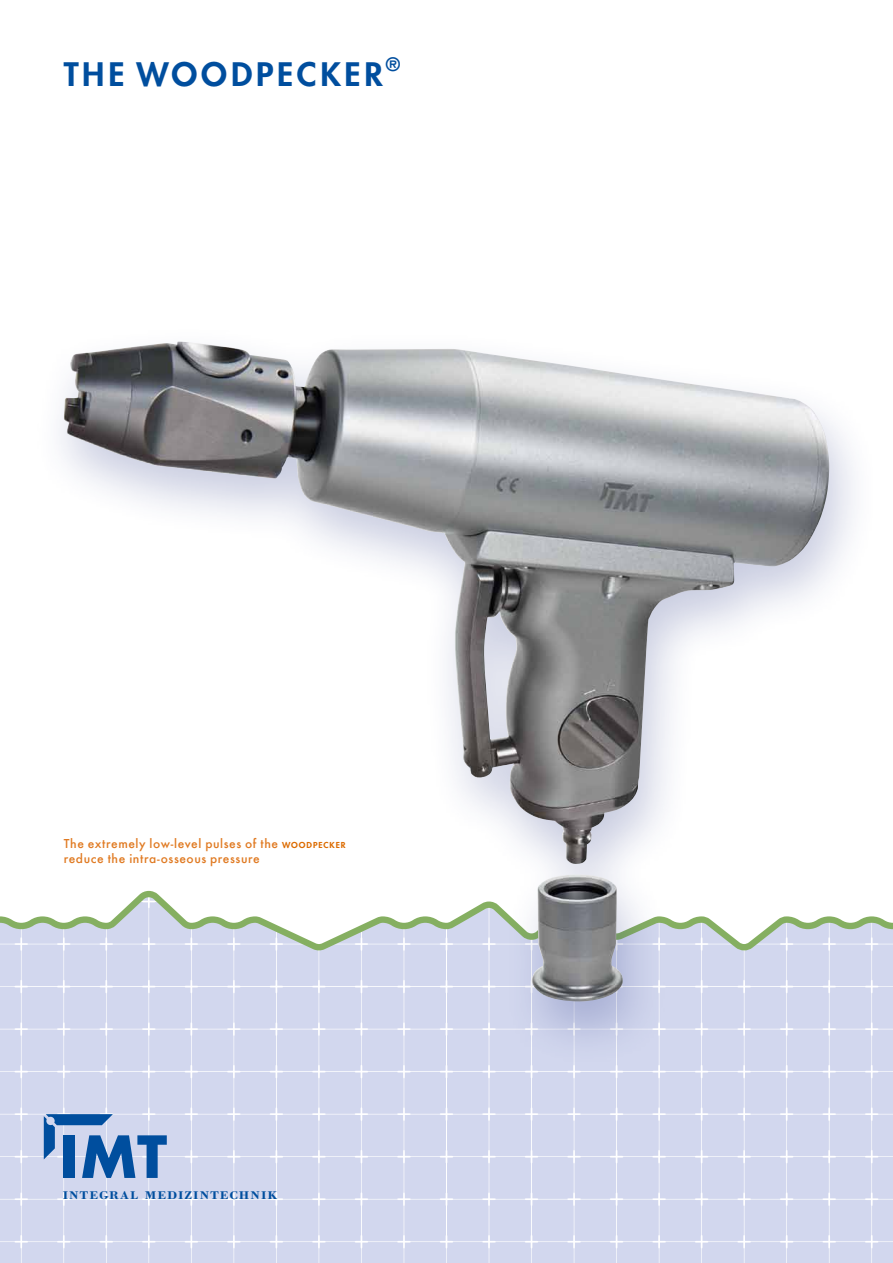
<style>
.page{position:relative;width:893px;height:1263px;background:#fff}
.page>*{position:absolute;margin:0;border:0;box-sizing:border-box;transform-origin:0 0}
.t1{font:800 31.5px "Futura";letter-spacing:.115em;color:#004e9e;scale:1.05 1}
.t2{font:800 18px "Futura";color:#004e9e}
.t3{font:500 17.4px "Bodoni Bert Exp BQ";letter-spacing:.06em;color:#004e9e}
.t4{font:500 12px/15px "Futura";letter-spacing:.045em;color:#e07a22}
.s1{font-weight:800;font-size:7.95px;color:#dc6b00}
</style>
<div class="page">
<div style="left:0;top:955px;width:893px;height:308px;background:#d2d7ee"></div>
<svg style="left:0;top:916px;width:893px;height:39px;background:#cbd6d8"></svg>
<div style="left:31px;top:324px;width:849px;height:743px;background:#253483;opacity:.25"></div>
<img style="left:64px;top:341px;width:605px;height:523px">
<svg style="left:44px;top:1114px;width:123px;height:64px;background:#7499ca"></svg>
<h1 class="t1" style="left:64px;top:53px;width:305px">THE WOODPECKER</h1>
<h2 class="t2" style="left:386px;top:52px;width:16px">®</h2>
<p class="t4" style="left:64px;top:836px;width:283px">The extremely low-level pulses of the <span class="s1">WOODPECKER </span>reduce the intra-osseous pressure</p>
<h3 class="t3" style="left:63px;top:1183px;width:216px">integral medizintechnik</h3>
</div>
